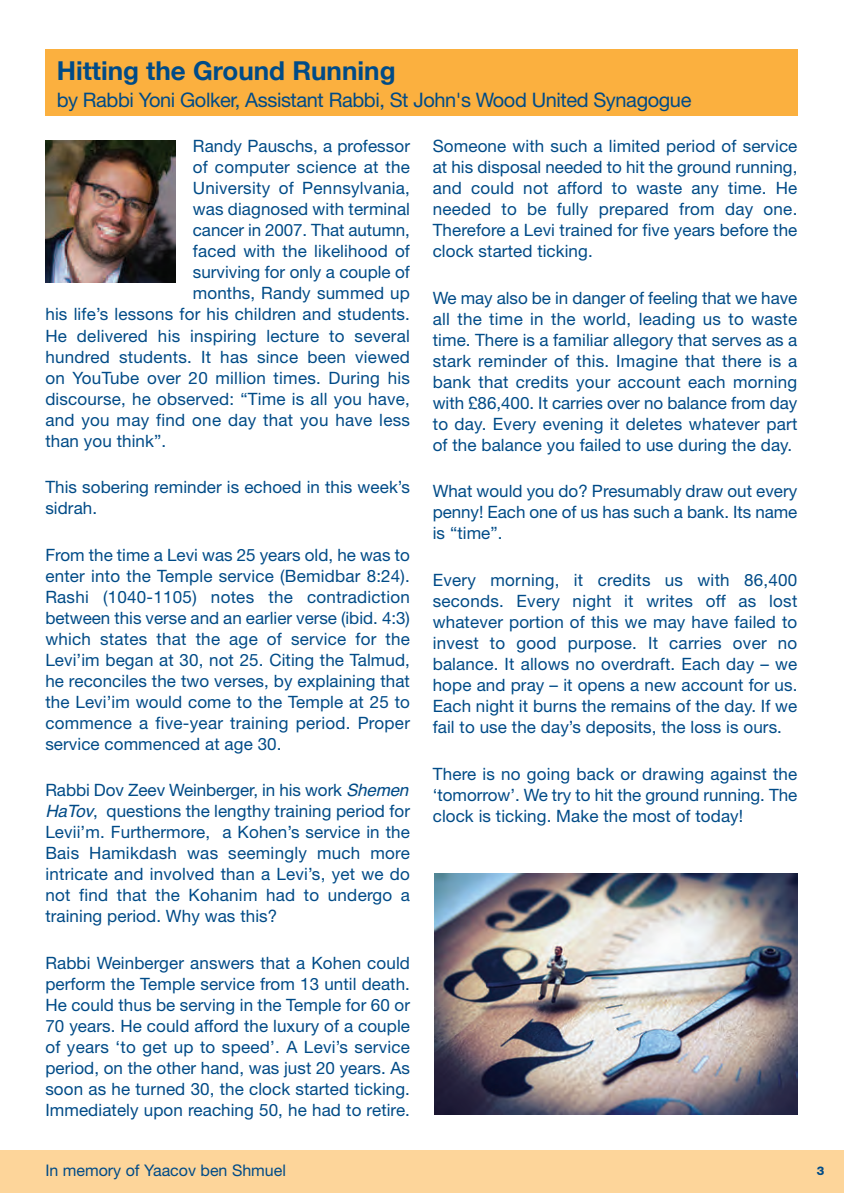
<style>
.page{position:relative;width:844px;height:1193px;background:#fff}
.page>*{position:absolute;margin:0;border:0;box-sizing:border-box;transform-origin:0 0}
.t1{font:700 26px "Helvetica Neue";color:#004b87}
.t2{font:20px "Helvetica Neue";letter-spacing:-.02em;color:#004b87}
.t3{font:17px/21px "Helvetica Neue";letter-spacing:.005em;color:#004b87;text-align:justify}
.t4{font:16px "Helvetica Neue";color:#004b87}
.t5{font:800 12px "Helvetica Neue";color:#004b87}
.s1{font-family:"Helvetica";font-style:italic}
</style>
<div class="page">
<div style="left:0;top:1149px;width:843px;height:43px;background:#fdd59a"></div>
<div style="left:45px;top:49px;width:751px;height:67px;background:#fbb03f"></div>
<img style="left:45px;top:141px;width:131px;height:141px">
<img style="left:434px;top:873px;width:362px;height:240px">
<h1 class="t1" style="left:57px;top:55px;width:340px">Hitting the Ground Running</h1>
<p class="t2" style="left:57px;top:92px;width:636px">by Rabbi Yoni Golker, Assistant Rabbi, St John's Wood United Synagogue</p>
<p class="t3" style="left:193px;top:137px;width:218px">Randy Pauschs, a professor</p>
<p class="t3" style="left:193px;top:158px;width:218px">of computer science at the</p>
<p class="t3" style="left:193px;top:179px;width:218px">University of Pennsylvania,</p>
<p class="t3" style="left:193px;top:200px;width:218px">was diagnosed with terminal</p>
<p class="t3" style="left:193px;top:221px;width:218px">cancer in 2007. That autumn,</p>
<p class="t3" style="left:193px;top:242px;width:218px">faced with the likelihood of</p>
<p class="t3" style="left:193px;top:263px;width:218px">surviving for only a couple of</p>
<p class="t3" style="left:193px;top:284px;width:218px">months, Randy summed up</p>
<p class="t3" style="left:45px;top:305px;width:366px">his life’s lessons for his children and students.</p>
<p class="t3" style="left:45px;top:326px;width:366px">He delivered his inspiring lecture to several</p>
<p class="t3" style="left:45px;top:347px;width:366px">hundred students. It has since been viewed</p>
<p class="t3" style="left:45px;top:368px;width:366px">on YouTube over 20 million times. During his</p>
<p class="t3" style="left:45px;top:389px;width:366px">discourse, he observed: “Time is all you have,</p>
<p class="t3" style="left:45px;top:410px;width:366px">and you may find one day that you have less</p>
<p class="t3" style="left:45px;top:431px;width:122px">than you think”.</p>
<p class="t3" style="left:45px;top:478px;width:366px">This sobering reminder is echoed in this week’s sidrah.</p>
<p class="t3" style="left:45px;top:545px;width:366px">From the time a Levi was 25 years old, he was to enter into the Temple service (Bemidbar 8:24).<br>Rashi (1040-1105) notes the contradiction between this verse and an earlier verse (ibid. 4:3) which states that the age of service for the Levi’im began at 30, not 25. Citing the Talmud, he reconciles the two verses, by explaining that the Levi’im would come to the Temple at 25 to commence a five-year training period. Proper service commenced at age 30.</p>
<p class="t3" style="left:45px;top:781px;width:366px">Rabbi Dov Zeev Weinberger, in his work <span class="s1">Shemen HaTov</span>, questions the lengthy training period for Levii’m. Furthermore, a Kohen’s service in the Bais Hamikdash was seemingly much more intricate and involved than a Levi’s, yet we do not find that the Kohanim had to undergo a training period. Why was this?</p>
<p class="t3" style="left:45px;top:953px;width:366px">Rabbi Weinberger answers that a Kohen could perform the Temple service from 13 until death.<br>He could thus be serving in the Temple for 60 or 70 years. He could afford the luxury of a couple of years ‘to get up to speed’. A Levi’s service period, on the other hand, was just 20 years. As soon as he turned 30, the clock started ticking.<br>Immediately upon reaching 50, he had to retire.</p>
<p class="t3" style="left:432px;top:137px;width:366px">Someone with such a limited period of service at his disposal needed to hit the ground running, and could not afford to waste any time. He needed to be fully prepared from day one.<br>Therefore a Levi trained for five years before the clock started ticking.</p>
<p class="t3" style="left:432px;top:289px;width:366px">We may also be in danger of feeling that we have all the time in the world, leading us to waste time. There is a familiar allegory that serves as a stark reminder of this. Imagine that there is a bank that credits your account each morning with £86,400. It carries over no balance from day to day. Every evening it deletes whatever part of the balance you failed to use during the day.</p>
<p class="t3" style="left:432px;top:482px;width:366px">What would you do? Presumably draw out every penny! Each one of us has such a bank. Its name is “time”.</p>
<p class="t3" style="left:432px;top:571px;width:366px">Every morning, it credits us with 86,400 seconds. Every night it writes off as lost whatever portion of this we may have failed to invest to good purpose. It carries over no balance. It allows no overdraft. Each day – we hope and pray – it opens a new account for us.<br>Each night it burns the remains of the day. If we fail to use the day’s deposits, the loss is ours.</p>
<p class="t3" style="left:432px;top:764px;width:366px">There is no going back or drawing against the ‘tomorrow’. We try to hit the ground running. The clock is ticking. Make the most of today!</p>
<p class="t4" style="left:45px;top:1163px;width:242px">In memory of Yaacov ben Shmuel</p>
<p class="t5" style="left:816px;top:1165px;width:9px">3</p>
</div>
